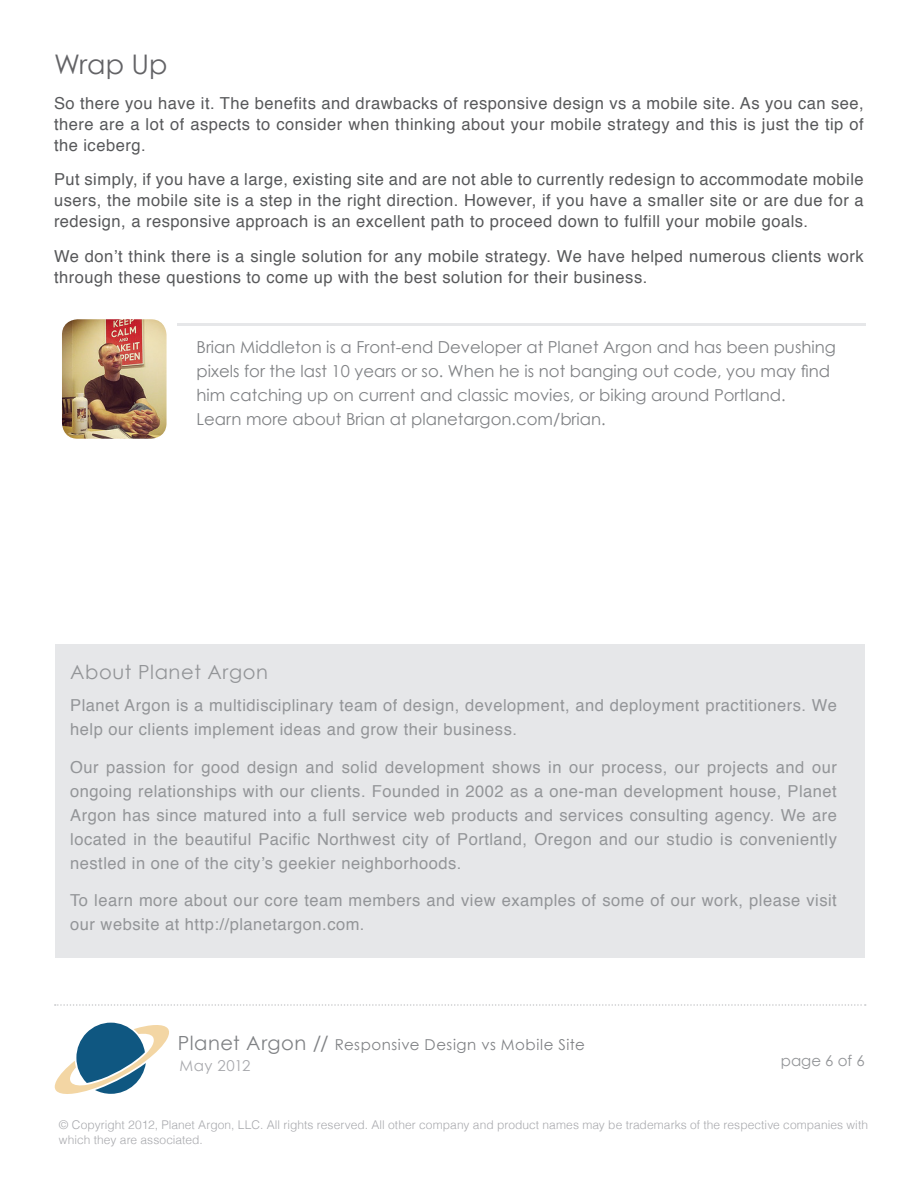
<style>
.page{position:relative;width:918px;height:1188px;background:#fff}
.page>*{position:absolute;margin:0;border:0;box-sizing:border-box;transform-origin:0 0}
.Sub-section_titles{font:27px "Century Gothic";color:#636366}
.t1{font:19.5px "Century Gothic";letter-spacing:.03em;color:#939598}
.Paragraph{font:16.5px/24px "Helvetica";letter-spacing:.03em;color:#939598}
.Paragraph-2{font:16.5px/21px "Helvetica";letter-spacing:.03em;color:#57585a;text-align:justify}
.t2{font:16.5px/24px "Century Gothic";color:#808285}
.Paragraph-3{font:15px "Century Gothic";letter-spacing:.035em;color:#808285}
.t3{font:15px "Century Gothic";color:#939598}
.Paragraph-4{font:15px "Century Gothic";letter-spacing:.035em;color:#a8a9ad}
.t4{font:300 12px/14.4px "Helvetica";letter-spacing:.005em;color:#a8a9ad}
.s1{font-size:19.5px}
</style>
<div class="page">
<svg style="left:55px;top:1023px;width:114px;height:71px"></svg>
<svg style="left:55px;top:1004px;width:811px;height:2px"></svg>
<div style="left:55px;top:645px;width:810px;height:313px;background:#e6e7e9"></div>
<img style="left:63px;top:321px;width:102px;height:116px">
<div style="left:60px;top:318px;width:108px;height:122px;border:2px solid #fff;border-radius:16px"></div>
<hr style="left:177px;top:323px;width:689px;height:2px;background:#e6e7e9">
<p class="Sub-section_titles" style="left:54px;top:48px;width:115px">Wrap Up</p>
<p class="Paragraph-2" style="left:54px;top:93px;width:811px">So there you have it. The benefits and drawbacks of responsive design vs a mobile site. As you can see, there are a lot of aspects to consider when thinking about your mobile strategy and this is just the tip of the iceberg.</p>
<p class="Paragraph-2" style="left:54px;top:169px;width:811px">Put simply, if you have a large, existing site and are not able to currently redesign to accommodate mobile users, the mobile site is a step in the right direction. However, if you have a smaller site or are due for a redesign, a responsive approach is an excellent path to proceed down to fulfill your mobile goals.</p>
<p class="Paragraph-2" style="left:54px;top:246px;width:811px">We don’t think there is a single solution for any mobile strategy. We have helped numerous clients work through these questions to come up with the best solution for their business.</p>
<p class="t2" style="left:197px;top:335px;width:641px">Brian Middleton is a Front-end Developer at Planet Argon and has been pushing pixels for the last 10 years or so. When he is not banging out code, you may find him catching up on current and classic movies, or biking around Portland.</p>
<p class="t2" style="left:197px;top:407px;width:411px">Learn more about Brian at planetargon.com/brian.</p>
<p class="t1" style="left:70px;top:660px;width:199px">About Planet Argon</p>
<p class="Paragraph" style="left:70px;top:694px;width:768px">Planet Argon is a multidisciplinary team of design, development, and deployment practitioners. We help our clients implement ideas and grow their business.</p>
<p class="Paragraph" style="left:70px;top:755px;width:768px;text-align:justify">Our passion for good design and solid development shows in our process, our projects and our ongoing relationships with our clients. Founded in 2002 as a one-man development house, Planet Argon has since matured into a full service web products and services consulting agency. We are located in the beautiful Pacific Northwest city of Portland, Oregon and our studio is conveniently nestled in one of the city’s geekier neighborhoods.</p>
<p class="Paragraph" style="left:70px;top:889px;width:768px">To learn more about our core team members and view examples of some of our work, please visit our website at http://planetargon.com.</p>
<p class="Paragraph-3" style="left:178px;top:1035px;width:409px"><span class="s1">Planet Argon //</span> Responsive Design vs Mobile Site</p>
<p class="Paragraph-4" style="left:179px;top:1056px;width:73px">May 2012</p>
<p class="t3" style="left:781px;top:1052px;width:85px">page 6 of 6</p>
<p class="t4" style="left:59px;top:1117px;width:811px">© Copyright 2012, Planet Argon, LLC. All rights reserved. All other company and product names may be trademarks of the respective companies with which they are associated.</p>
</div>
